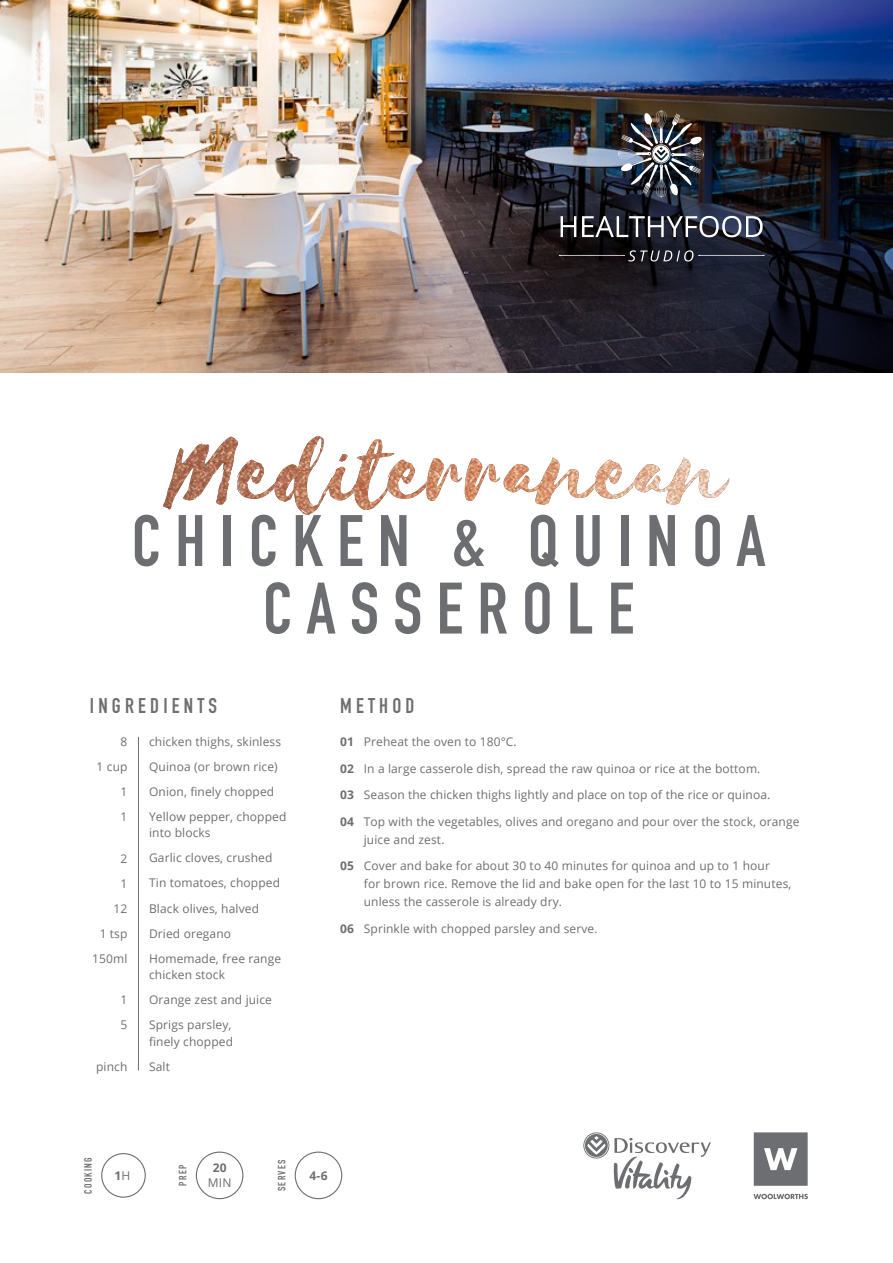
<style>
.page{position:relative;width:893px;height:1263px;background:#fff}
.page>*{position:absolute;margin:0;border:0;box-sizing:border-box;transform-origin:0 0}
.t1{font:700 71.55px/67.5px "DIN Condensed";letter-spacing:.2em;color:#6d6e71;text-align:center}
.t2{font:700 21px "DIN Condensed";letter-spacing:.2em;color:#6d6e71}
.t3{font:12px/25px "Open Sans";letter-spacing:.01em;color:#6d6e71}
.t4{font:700 12px "Open Sans";color:#6d6e71}
.t5{font:700 10.5px "DIN Condensed";letter-spacing:.12em;color:#6d6e71}
.s1{font-weight:700}
.s2{font-weight:400}
</style>
<div class="page">
<hr style="left:138px;top:737px;width:1px;height:333px;background:#6d6e71">
<svg style="left:163px;top:435px;width:566px;height:75px"></svg>
<img style="left:237px;top:436px;width:86px;height:79px">
<div style="left:101px;top:1153px;width:45px;height:45px;border:1px solid #6d6e71;border-radius:50%"></div>
<div style="left:196px;top:1151px;width:47px;height:48px;border:1px solid #6d6e71;border-radius:50%"></div>
<div style="left:295px;top:1151px;width:47px;height:48px;border:1px solid #6d6e71;border-radius:50%"></div>
<svg style="left:583px;top:1132px;width:128px;height:67px"></svg>
<svg style="left:754px;top:1132px;width:54px;height:54px;background:#848487"></svg>
<svg style="left:753px;top:1194px;width:55px;height:5px"></svg>
<img style="left:0;top:0;width:284px;height:372px">
<img style="left:284px;top:0;width:609px;height:372px">
<svg style="left:699px;top:255px;width:65px;height:1px"></svg>
<img style="left:618px;top:111px;width:86px;height:86px">
<svg style="left:559px;top:250px;width:134px;height:11px"></svg>
<svg style="left:561px;top:216px;width:202px;height:21px"></svg>
<h1 class="t1" style="left:132px;top:507px;width:635px">CHICKEN &amp; QUINOA<br>CASSEROLE</h1>
<h2 class="t2" style="left:90px;top:692px;width:129px">INGREDIENTS</h2>
<h2 class="t2" style="left:340px;top:692px;width:76px">METHOD</h2>
<p class="t3" style="left:149px;top:729px;width:139px">chicken thighs, skinless<br>Quinoa (or brown rice)<br>Onion, finely chopped<br>Yellow pepper, chopped</p>
<p class="t3" style="left:149px;top:820px;width:134px">into blocks<br>Garlic cloves, crushed<br>Tin tomatoes, chopped<br>Black olives, halved<br>Dried oregano<br>Homemade, free range</p>
<p class="t3" style="left:149px;top:962px;width:124px">chicken stock<br>Orange zest and juice<br>Sprigs parsley,</p>
<p class="t3" style="left:149px;top:1028px;width:85px">finely chopped<br>Salt</p>
<p class="t3" style="left:340px;top:729px;width:178px"><span class="s1">01</span> Preheat the oven to 180°C.</p>
<p class="t3" style="left:340px;top:755px;width:422px"><span class="s1">02</span> In a large casserole dish, spread the raw quinoa or rice at the bottom.</p>
<p class="t3" style="left:340px;top:782px;width:432px"><span class="s1">03</span> Season the chicken thighs lightly and place on top of the rice or quinoa.</p>
<p class="t3" style="left:364px;top:812px;width:437px;line-height:18px;text-indent:-24px"><span class="s1">04</span> Top with the vegetables, olives and oregano and pour over the stock, orange juice and zest.</p>
<p class="t3" style="left:364px;top:856px;width:429px;line-height:18px;text-indent:-24px"><span class="s1">05</span> Cover and bake for about 30 to 40 minutes for quinoa and up to 1 hour<br>for brown rice. Remove the lid and bake open for the last 10 to 15 minutes, unless the casserole is already dry.</p>
<p class="t3" style="left:340px;top:915px;width:259px"><span class="s1">06</span> Sprinkle with chopped parsley and serve.</p>
<p class="t3" style="left:97px;top:729px;width:32px;text-align:right">8<br>1 cup<br>1<br>1</p>
<p class="t3" style="left:92px;top:845px;width:37px;text-align:right">2<br>1<br>12<br>1 tsp<br>150ml</p>
<p class="t3" style="left:121px;top:987px;width:8px">1<br>5</p>
<p class="t3" style="left:96px;top:1053px;width:33px">pinch</p>
<p class="t5" style="left:81px;top:1194px;width:38px;rotate:-90deg">COOKING</p>
<p class="t4" style="left:114px;top:1167px;width:17px">1<span class="s2">H</span></p>
<p class="t5" style="left:176px;top:1186px;width:22px;rotate:-90deg">PREP</p>
<p class="t4" style="left:213px;top:1160px;width:15px">20</p>
<p class="t3" style="left:208px;top:1170px;width:25px">MIN</p>
<p class="t5" style="left:275px;top:1191px;width:33px;rotate:-90deg">SERVES</p>
<p class="t4" style="left:309px;top:1167px;width:20px">4-6</p>
</div>
